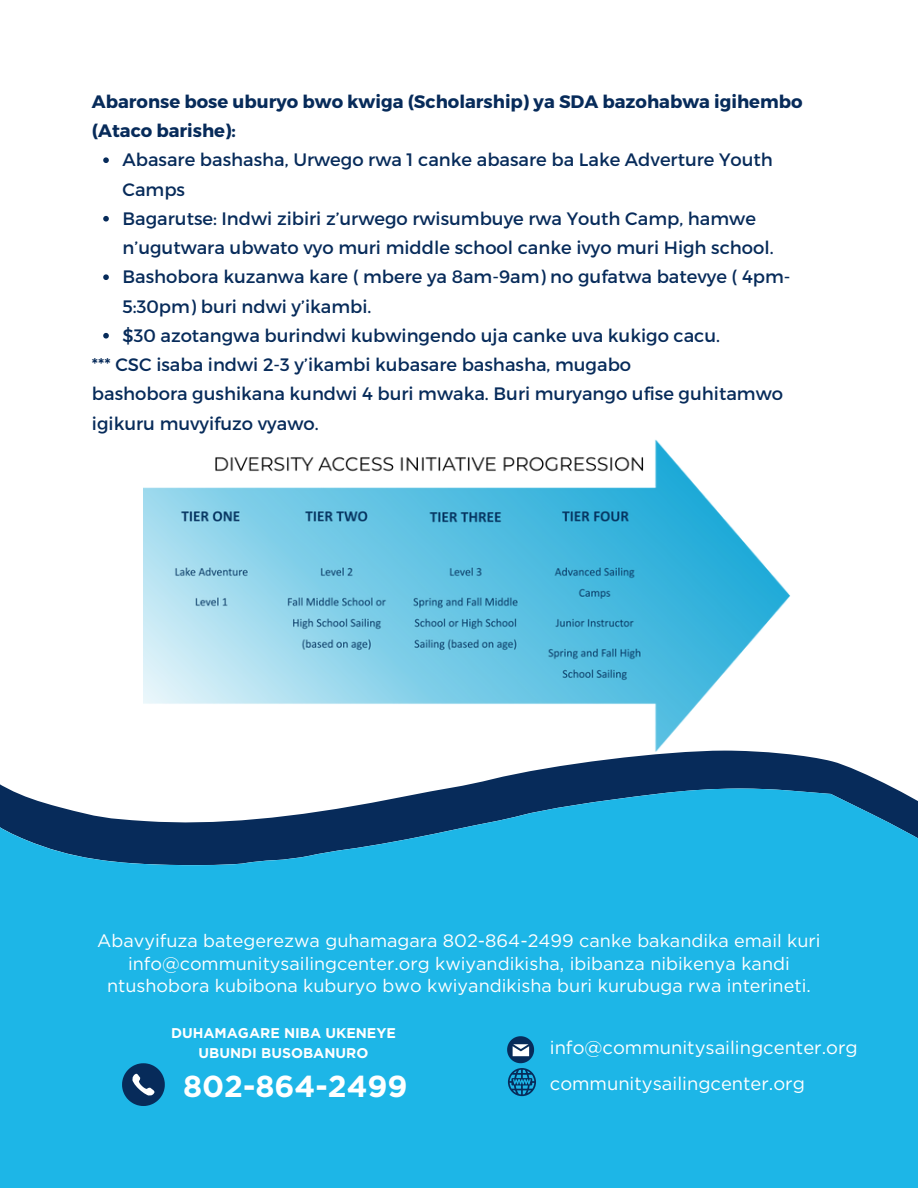
<style>
.page{position:relative;width:918px;height:1188px;background:#fff}
.page>*{position:absolute;margin:0;border:0;box-sizing:border-box;transform-origin:0 0}
.t1{font:700 30.3px "Gotham";color:#fff}
.t2{font:18.45px "Gotham";color:#fff}
.t3{font:18px/29.2px "Montserrat";color:#072b5a}
.t4{font:18px/22.5px "Gotham";color:#fff;text-align:center}
.t5{font:700 18px/29.2px "Montserrat";color:#072b5a}
.t6{font:700 14.1px/19.2px "Gotham";color:#fff;text-align:center}
</style>
<div class="page">
<svg style="left:543px;top:751px;width:311px;height:18px;fill:#072b5a"></svg>
<svg style="left:0;top:769px;width:918px;height:419px;background:#27addb"></svg>
<svg style="left:507px;top:1036px;width:29px;height:60px;background:#277da9"></svg>
<svg style="left:122px;top:1063px;width:43px;height:43px;background:#215c88"></svg>
<img style="left:143px;top:439px;width:648px;height:312px">
<svg style="left:103px;top:157px;width:6px;height:6px"></svg>
<svg style="left:103px;top:216px;width:6px;height:6px"></svg>
<svg style="left:103px;top:274px;width:6px;height:6px"></svg>
<svg style="left:103px;top:333px;width:6px;height:6px"></svg>
<p class="t5" style="left:92px;top:86px;width:712px">Abaronse bose uburyo bwo kwiga (Scholarship) ya SDA bazohabwa igihembo (Ataco barishe):</p>
<p class="t3" style="left:123px;top:144px;width:652px">Abasare bashasha, Urwego rwa 1 canke abasare ba Lake Adverture Youth<br>Camps</p>
<p class="t3" style="left:123px;top:203px;width:653px">Bagarutse: Indwi zibiri z’urwego rwisumbuye rwa Youth Camp, hamwe n’ugutwara ubwato vyo muri middle school canke ivyo muri High school.</p>
<p class="t3" style="left:123px;top:261px;width:669px">Bashobora kuzanwa kare ( mbere ya 8am-9am) no gufatwa batevye ( 4pm-<br>5:30pm) buri ndwi y’ikambi.</p>
<p class="t3" style="left:123px;top:320px;width:599px">$30 azotangwa burindwi kubwingendo uja canke uva kukigo cacu.</p>
<p class="t3" style="left:92px;top:349px;width:541px">*** CSC isaba indwi 2-3 y’ikambi kubasare bashasha, mugabo</p>
<p class="t3" style="left:92px;top:378px;width:693px">bashobora gushikana kundwi 4 buri mwaka. Buri muryango ufise guhitamwo igikuru muvyifuzo vyawo.</p>
<p class="t4" style="left:97px;top:930px;width:725px">Abavyifuza bategerezwa guhamagara 802-864-2499 canke bakandika email kuri</p>
<p class="t4" style="left:107px;top:952px;width:705px">info@communitysailingcenter.org kwiyandikisha, ibibanza nibikenya kandi ntushobora kubibona kuburyo bwo kwiyandikisha buri kurubuga rwa interineti.</p>
<p class="t6" style="left:171px;top:1024px;width:226px">DUHAMAGARE NIBA UKENEYE<br>UBUNDI BUSOBANURO</p>
<p class="t1" style="left:183px;top:1068px;width:226px">802-864-2499</p>
<p class="t2" style="left:550px;top:1036px;width:309px">info@communitysailingcenter.org</p>
<p class="t2" style="left:550px;top:1072px;width:257px">communitysailingcenter.org</p>
</div>
